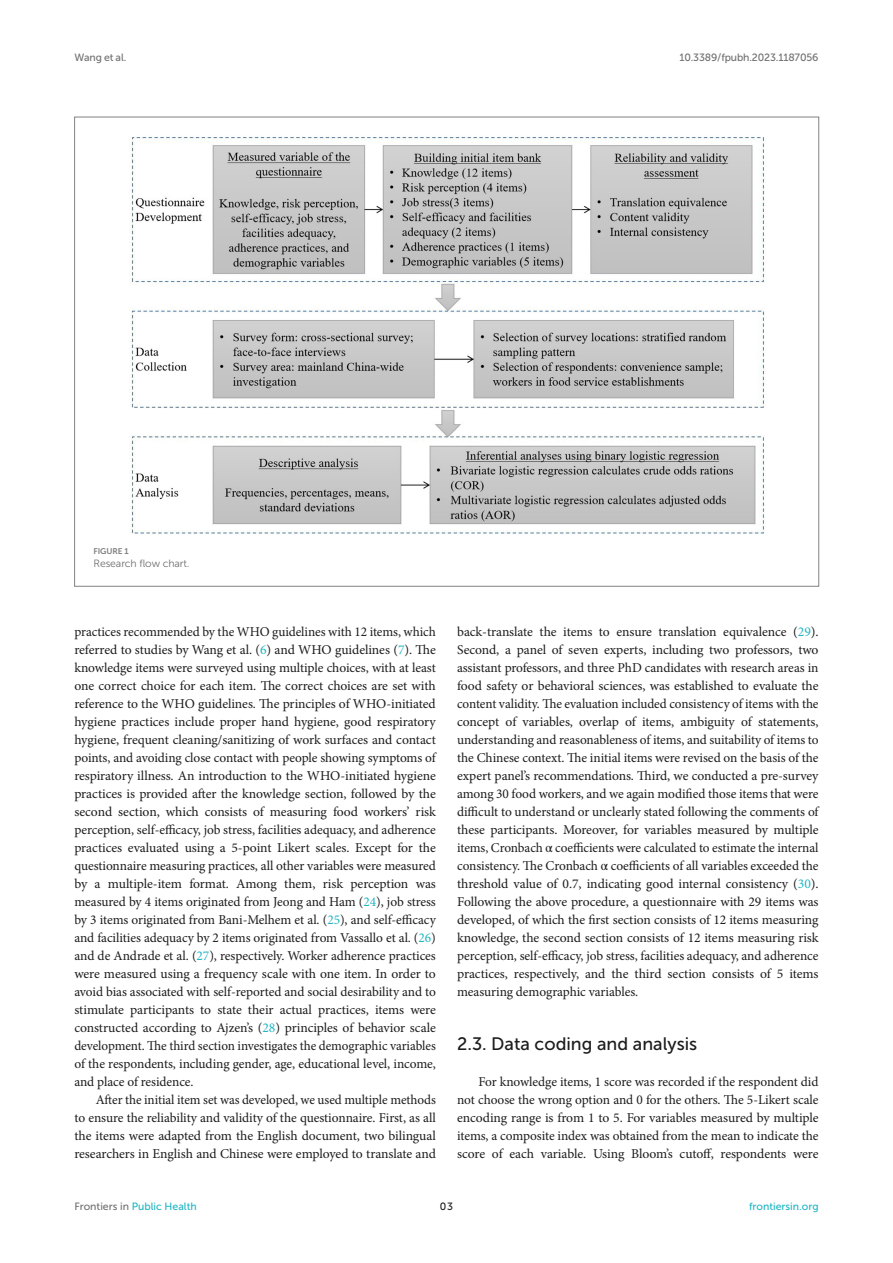
<style>
.page{position:relative;width:893px;height:1263px;background:#fff}
.page>*{position:absolute;margin:0;border:0;box-sizing:border-box;transform-origin:0 0}
.HEAD_2{font:18px "Museo Sans 500";color:#1b1c1b}
.TEXT_FLUSH{font:13.5px/18px "Minion Pro";letter-spacing:-.005em;color:#1b1c1b;text-align:justify}
.TEXT{font:13.5px/18px "Minion Pro";letter-spacing:-.01em;color:#1b1c1b;text-align:justify}
.t1{font:10.5px "Museo Sans 500";color:#1db5c3}
.t2{font:10.5px "Museo Sans 500";letter-spacing:-.015em;color:#706f70}
.FIG_LEG{font:10.5px "Museo Sans 300";letter-spacing:-.01em;color:#706f70}
.t3{font:10.5px "Museo Sans 500";color:#1b1c1b}
.FIG_HD{font:8.25px "Museo Sans 700";letter-spacing:-.01em;color:#7e7f7f}
.s1{color:#1db5c3}
.s2{font-family:"STIX General"}
.s3{color:#706f70}
</style>
<div class="page">
<img style="left:131px;top:137px;width:634px;height:397px">
<p class="t2" style="left:74px;top:51px;width:53px">Wang et al.</p>
<p class="t2" style="left:679px;top:51px;width:141px">10.3389/fpubh.2023.1187056</p>
<p class="FIG_HD" style="left:94px;top:546px;width:37px">FIGURE 1</p>
<p class="FIG_LEG" style="left:94px;top:558px;width:97px">Research flow chart.</p>
<p class="TEXT_FLUSH" style="left:74px;top:623px;width:363px">practices recommended by the WHO guidelines with 12 items, which referred to studies by Wang et al. (<span class="s1">6</span>) and WHO guidelines (<span class="s1">7</span>). The knowledge items were surveyed using multiple choices, with at least one correct choice for each item. The correct choices are set with reference to the WHO guidelines. The principles of WHO-initiated hygiene practices include proper hand hygiene, good respiratory hygiene, frequent cleaning/sanitizing of work surfaces and contact points, and avoiding close contact with people showing symptoms of respiratory illness. An introduction to the WHO-initiated hygiene practices is provided after the knowledge section, followed by the second section, which consists of measuring food workers’ risk perception, self-efficacy, job stress, facilities adequacy, and adherence practices evaluated using a 5-point Likert scales. Except for the questionnaire measuring practices, all other variables were measured by a multiple-item format. Among them, risk perception was measured by 4 items originated from Jeong and Ham (<span class="s1">24</span>), job stress by 3 items originated from Bani-Melhem et al. (<span class="s1">25</span>), and self-efficacy and facilities adequacy by 2 items originated from Vassallo et al. (<span class="s1">26</span>) and de Andrade et al. (<span class="s1">27</span>), respectively. Worker adherence practices were measured using a frequency scale with one item. In order to avoid bias associated with self-reported and social desirability and to stimulate participants to state their actual practices, items were constructed according to Ajzen’s (<span class="s1">28</span>) principles of behavior scale development. The third section investigates the demographic variables of the respondents, including gender, age, educational level, income, and place of residence.</p>
<p class="TEXT" style="left:74px;top:1091px;width:363px;text-indent:21px">After the initial item set was developed, we used multiple methods to ensure the reliability and validity of the questionnaire. First, as all the items were adapted from the English document, two bilingual researchers in English and Chinese were employed to translate and</p>
<p class="TEXT" style="left:457px;top:623px;width:363px">back-translate the items to ensure translation equivalence (<span class="s1">29</span>).<br>Second, a panel of seven experts, including two professors, two assistant professors, and three PhD candidates with research areas in food safety or behavioral sciences, was established to evaluate the content validity. The evaluation included consistency of items with the concept of variables, overlap of items, ambiguity of statements, understanding and reasonableness of items, and suitability of items to the Chinese context. The initial items were revised on the basis of the expert panel’s recommendations. Third, we conducted a pre-survey among 30 food workers, and we again modified those items that were difficult to understand or unclearly stated following the comments of these participants. Moreover, for variables measured by multiple items, Cronbach <span class="s2">α</span> coefficients were calculated to estimate the internal consistency. The Cronbach <span class="s2">α</span> coefficients of all variables exceeded the threshold value of 0.7, indicating good internal consistency (<span class="s1">30</span>).<br>Following the above procedure, a questionnaire with 29 items was developed, of which the first section consists of 12 items measuring knowledge, the second section consists of 12 items measuring risk perception, self-efficacy, job stress, facilities adequacy, and adherence practices, respectively, and the third section consists of 5 items measuring demographic variables.</p>
<p class="HEAD_2" style="left:457px;top:1034px;width:242px">2.3. Data coding and analysis</p>
<p class="TEXT_FLUSH" style="left:457px;top:1073px;width:363px;text-indent:21px">For knowledge items, 1 score was recorded if the respondent did not choose the wrong option and 0 for the others. The 5-Likert scale encoding range is from 1 to 5. For variables measured by multiple items, a composite index was obtained from the mean to indicate the score of each variable. Using Bloom’s cutoff, respondents were</p>
<p class="t1" style="left:74px;top:1200px;width:124px"><span class="s3">Frontiers in</span> Public Health</p>
<p class="t3" style="left:440px;top:1200px;width:15px">03</p>
<p class="t1" style="left:749px;top:1200px;width:71px">frontiersin.org</p>
</div>
